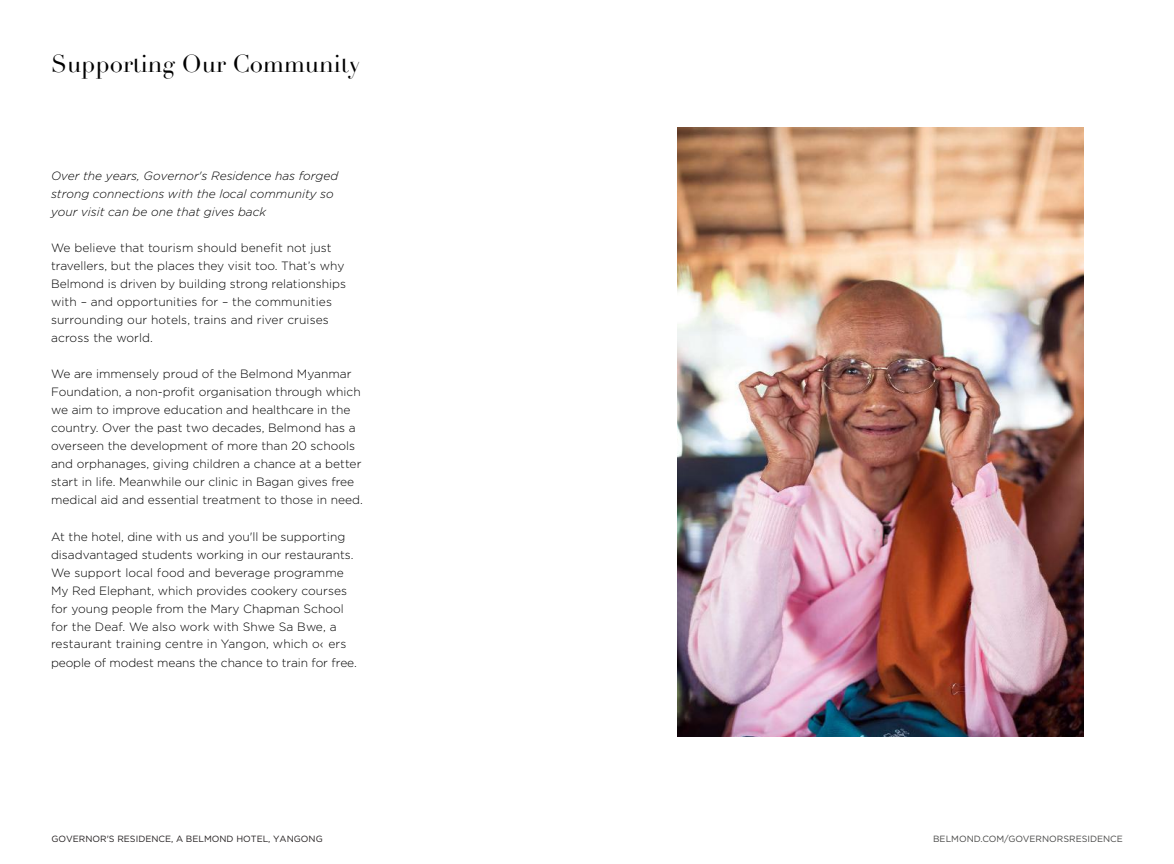
<style>
.page{position:relative;width:1174px;height:864px;background:#fff}
.page>*{position:absolute;margin:0;border:0;box-sizing:border-box;transform-origin:0 0}
.t1{font:24px "Didot";color:#000}
.t2{font:300 12px/18px "Gotham";color:#000}
.t3{font:italic 300 12px/18px "Gotham";color:#000}
.t4{font:9px "Gotham";color:#231f20}
.t5{font:9px "Gotham";color:#484847}
</style>
<div class="page">
<img style="left:677px;top:127px;width:406px;height:609px">
<h1 class="t1" style="left:51px;top:49px;width:311px">Supporting Our Community</h1>
<p class="t3" style="left:51px;top:166px;width:289px">Over the years, Governor's Residence has forged strong connections with the local community so your visit can be one that gives back</p>
<p class="t2" style="left:51px;top:238px;width:296px">We believe that tourism should benefit not just travellers, but the places they visit too. That’s why Belmond is driven by building strong relationships with – and opportunities for – the communities surrounding our hotels, trains and river cruises across the world.</p>
<p class="t2" style="left:51px;top:364px;width:313px">We are immensely proud of the Belmond Myanmar Foundation, a non-profit organisation through which we aim to improve education and healthcare in the country. Over the past two decades, Belmond has a overseen the development of more than 20 schools and orphanages, giving children a chance at a better start in life. Meanwhile our clinic in Bagan gives free medical aid and essential treatment to those in need.</p>
<p class="t2" style="left:51px;top:526px;width:307px">At the hotel, dine with us and you'll be supporting disadvantaged students working in our restaurants.<br>We support local food and beverage programme My Red Elephant, which provides cookery courses for young people from the Mary Chapman School for the Deaf. We also work with Shwe Sa Bwe, a restaurant training centre in Yangon, which o‹ ers people of modest means the chance to train for free.</p>
<p class="t4" style="left:51px;top:832px;width:273px">GOVERNOR'S RESIDENCE, A BELMOND HOTEL, YANGONG</p>
<p class="t5" style="left:933px;top:832px;width:191px">BELMOND.COM/GOVERNORSRESIDENCE</p>
</div>
